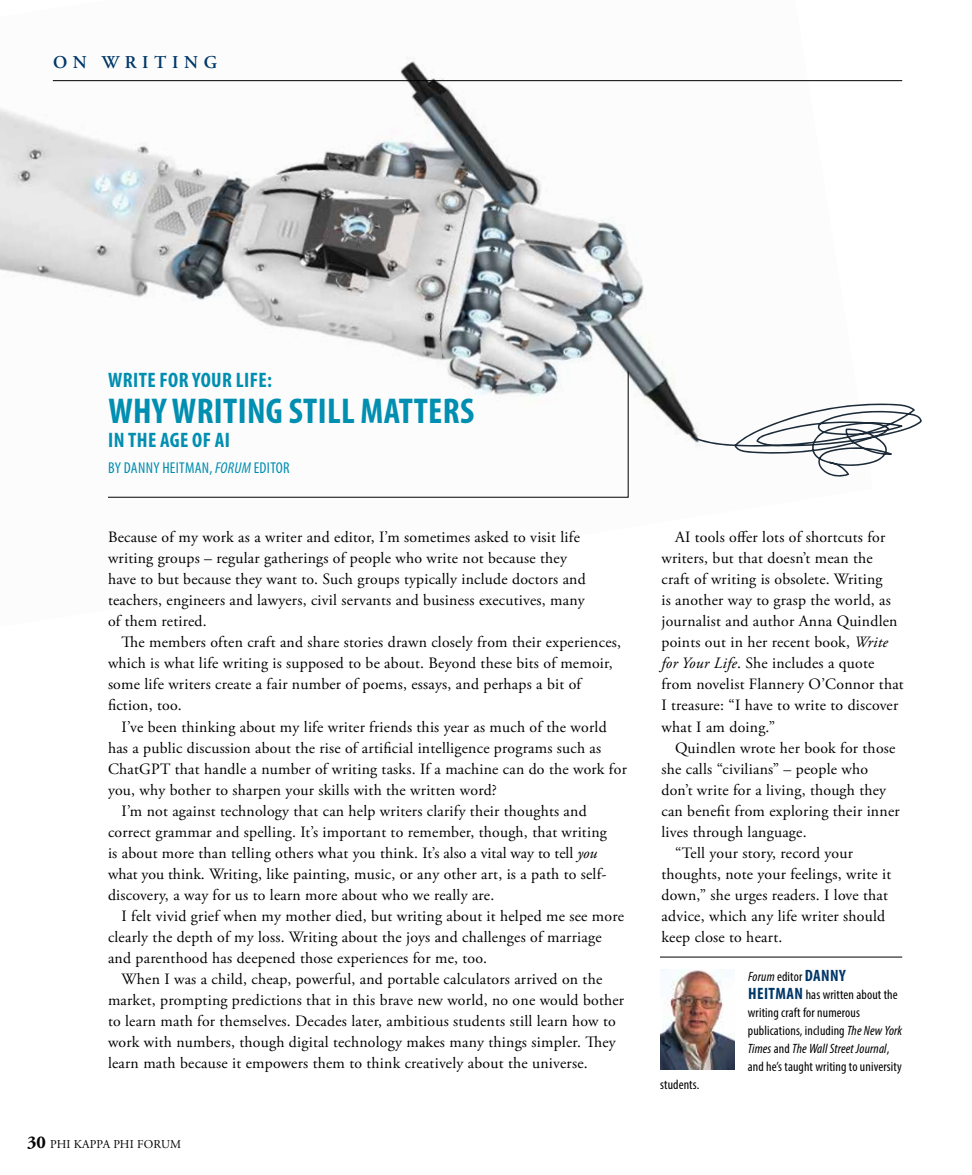
<style>
.page{position:relative;width:972px;height:1175px;background:#fff}
.page>*{position:absolute;margin:0;border:0;box-sizing:border-box;transform-origin:0 0}
.t1{font:700 condensed 36px "Myriad Pro";letter-spacing:.01em;color:#008eb1}
.t2{font:700 condensed 21px "Myriad Pro";letter-spacing:.02em;color:#008eb1}
.t3{font:600 18px "Adobe Garamond Pro";letter-spacing:.315em;color:#003768}
.t4{font:15.75px/21px "Adobe Garamond Pro";letter-spacing:.015em;color:#000}
.t5{font:condensed 15.75px "Myriad Pro";letter-spacing:.02em;color:#008eb1}
.t6{font:condensed 13.5px/18px "Myriad Pro";letter-spacing:.01em;color:#000}
.t7{font:12px "Adobe Garamond Pro";letter-spacing:.015em;color:#000}
.s1{font-style:italic}
.s2{font-weight:700;font-size:18px}
.s3{font-weight:700;font-size:16.5px;color:#003768}
</style>
<div class="page">
<img style="left:0;top:57px;width:873px;height:384px">
<hr style="left:53px;top:80px;width:849px;height:1px;background:#000">
<svg style="left:107px;top:370px;width:522px;height:128px"></svg>
<img style="left:660px;top:969px;width:74px;height:101px">
<hr style="left:660px;top:956px;width:242px;height:1px;background:#000">
<svg style="left:694px;top:403px;width:228px;height:74px"></svg>
<p class="t3" style="left:53px;top:52px;width:166px">ON WRITING</p>
<h2 class="t2" style="left:108px;top:367px;width:165px">WRITE FOR YOUR LIFE:</h2>
<h1 class="t1" style="left:108px;top:388px;width:367px">WHY WRITING STILL MATTERS</h1>
<h2 class="t2" style="left:108px;top:427px;width:123px">IN THE AGE OF AI</h2>
<p class="t5" style="left:108px;top:458px;width:183px">BY DANNY HEITMAN, <span class="s1">FORUM</span> EDITOR</p>
<p class="t4" style="left:108px;top:527px;width:479px">Because of my work as a writer and editor, I’m sometimes asked to visit life writing groups – regular gatherings of people who write not because they have to but because they want to. Such groups typically include doctors and teachers, engineers and lawyers, civil servants and business executives, many of them retired.</p>
<p class="t4" style="left:108px;top:632px;width:515px;text-indent:13px">The members often craft and share stories drawn closely from their experiences, which is what life writing is supposed to be about. Beyond these bits of memoir, some life writers create a fair number of poems, essays, and perhaps a bit of fiction, too.</p>
<p class="t4" style="left:121px;top:716px;width:487px">I’ve been thinking about my life writer friends this year as much of the world</p>
<p class="t4" style="left:108px;top:737px;width:495px">has a public discussion about the rise of artificial intelligence programs such as</p>
<p class="t4" style="left:108px;top:758px;width:520px">ChatGPT that handle a number of writing tasks. If a machine can do the work for</p>
<p class="t4" style="left:108px;top:779px;width:391px">you, why bother to sharpen your skills with the written word?</p>
<p class="t4" style="left:121px;top:800px;width:467px">I’m not against technology that can help writers clarify their thoughts and</p>
<p class="t4" style="left:108px;top:821px;width:500px">correct grammar and spelling. It’s important to remember, though, that writing</p>
<p class="t4" style="left:108px;top:842px;width:491px">is about more than telling others what you think. It’s also a vital way to tell <span class="s1">you</span></p>
<p class="t4" style="left:108px;top:863px;width:500px">what you think. Writing, like painting, music, or any other art, is a path to self-</p>
<p class="t4" style="left:108px;top:884px;width:388px">discovery, a way for us to learn more about who we really are.</p>
<p class="t4" style="left:121px;top:905px;width:504px">I felt vivid grief when my mother died, but writing about it helped me see more</p>
<p class="t4" style="left:108px;top:926px;width:495px">clearly the depth of my loss. Writing about the joys and challenges of marriage</p>
<p class="t4" style="left:108px;top:947px;width:381px">and parenthood has deepened those experiences for me, too.</p>
<p class="t4" style="left:121px;top:968px;width:482px">When I was a child, cheap, powerful, and portable calculators arrived on the</p>
<p class="t4" style="left:108px;top:989px;width:518px">market, prompting predictions that in this brave new world, no one would bother</p>
<p class="t4" style="left:108px;top:1010px;width:509px">to learn math for themselves. Decades later, ambitious students still learn how to</p>
<p class="t4" style="left:108px;top:1031px;width:509px">work with numbers, though digital technology makes many things simpler. They</p>
<p class="t4" style="left:108px;top:1052px;width:481px">learn math because it empowers them to think creatively about the universe.</p>
<p class="t7" style="left:27px;top:1136px;width:156px"><span class="s2">30</span> PHI KAPPA PHI FORUM</p>
<p class="t4" style="left:662px;top:527px;width:244px;text-indent:13px">AI tools offer lots of shortcuts for writers, but that doesn’t mean the craft of writing is obsolete. Writing<br>is another way to grasp the world, as journalist and author Anna Quindlen points out in her recent book, <span class="s1">Write for Your Life</span>. She includes a quote from novelist Flannery O’Connor that I treasure: “I have to write to discover what I am doing.”</p>
<p class="t4" style="left:675px;top:737px;width:222px">Quindlen wrote her book for those</p>
<p class="t4" style="left:662px;top:758px;width:208px">she calls “civilians” – people who</p>
<p class="t4" style="left:662px;top:779px;width:226px">don’t write for a living, though they</p>
<p class="t4" style="left:662px;top:800px;width:240px">can benefit from exploring their inner</p>
<p class="t4" style="left:662px;top:821px;width:147px">lives through language.</p>
<p class="t4" style="left:675px;top:842px;width:179px">“Tell your story, record your</p>
<p class="t4" style="left:662px;top:863px;width:231px">thoughts, note your feelings, write it</p>
<p class="t4" style="left:662px;top:884px;width:228px">down,” she urges readers. I love that</p>
<p class="t4" style="left:662px;top:905px;width:225px">advice, which any life writer should</p>
<p class="t4" style="left:662px;top:926px;width:122px">keep close to heart.</p>
<p class="t6" style="left:660px;top:1075px;width:41px">students.</p>
<p class="t6" style="left:748px;top:967px;width:156px"><span class="s1">Forum</span> editor <span class="s3">DANNY<br>HEITMAN</span> has written about the writing craft for numerous publications, including <span class="s1">The New York<br>Times</span> and <span class="s1">The Wall Street Journal</span>, and he’s taught writing to university</p>
</div>
